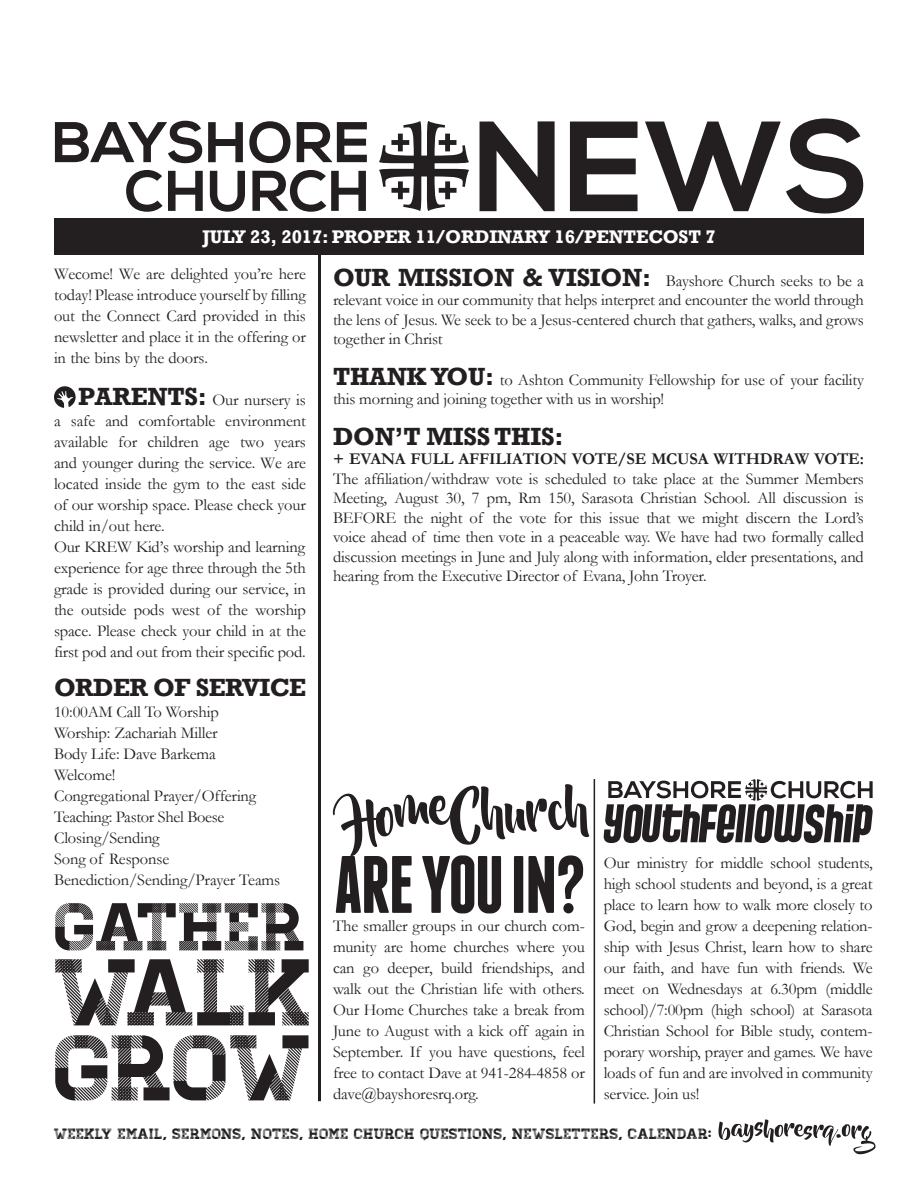
<style>
.page{position:relative;width:918px;height:1188px;background:#fff}
.page>*{position:absolute;margin:0;border:0;box-sizing:border-box;transform-origin:0 0}
.t1{font:94.5px "Homestead Display";color:#231f20}
.t2{font:93px "Homestead Display";color:#231f20}
.t3{font:67.5px "Homestead Display";letter-spacing:-.01em;color:#231f20}
.t4{font:700 25.5px "Rockwell";letter-spacing:-.025em;color:#231f20}
.t5{font:700 18.75px "Rockwell";letter-spacing:-.01em;color:#fff}
.t6{font:16.5px/21px "Garamond";letter-spacing:-.01em;color:#231f20;text-align:justify}
.t7{font:15px "Homestead Display";letter-spacing:.01em;color:#231f20}
.s1{font-family:"Rockwell";font-weight:700;font-size:25.5px}
.s2{font-weight:700}
</style>
<div class="page">
<svg style="left:333px;top:784px;width:256px;height:129px"></svg>
<div style="left:54px;top:218px;width:810px;height:37px;background:#231f20"></div>
<hr style="left:318px;top:252px;width:3px;height:849px;background:#231f20">
<svg style="left:719px;top:1119px;width:157px;height:35px"></svg>
<svg style="left:54px;top:386px;width:22px;height:22px"></svg>
<svg style="left:604px;top:779px;width:269px;height:64px"></svg>
<hr style="left:594px;top:779px;width:1px;height:325px;background:#231f20">
<svg style="left:126px;top:170px;width:77px;height:42px"></svg>
<svg style="left:210px;top:171px;width:35px;height:41px"></svg>
<svg style="left:252px;top:170px;width:114px;height:42px"></svg>
<svg style="left:55px;top:121px;width:147px;height:42px"></svg>
<svg style="left:208px;top:122px;width:35px;height:40px"></svg>
<svg style="left:249px;top:121px;width:42px;height:42px"></svg>
<svg style="left:297px;top:122px;width:70px;height:40px"></svg>
<svg style="left:379px;top:121px;width:90px;height:90px"></svg>
<svg style="left:480px;top:121px;width:75px;height:90px"></svg>
<svg style="left:570px;top:122px;width:68px;height:89px"></svg>
<svg style="left:645px;top:118px;width:218px;height:95px"></svg>
<p class="t5" style="left:202px;top:225px;width:515px">JULY 23, 2017: PROPER 11/ORDINARY 16/PENTECOST 7</p>
<p class="t6" style="left:54px;top:263px;width:253px">Wecome! We are delighted you’re here today! Please introduce yourself by filling out the Connect Card provided in this newsletter and place it in the offering or in the bins by the doors.</p>
<p class="t6" style="left:54px;top:389px;width:254px;text-indent:24px"><span class="s1">PARENTS:</span> Our nursery is a safe and comfortable environment available for children age two years and younger during the service. We are located inside the gym to the east side of our worship space. Please check your child in/out here.</p>
<p class="t6" style="left:54px;top:536px;width:253px">Our KREW Kid’s worship and learning</p>
<p class="t6" style="left:54px;top:557px;width:253px">experience for age three through the 5th</p>
<p class="t6" style="left:54px;top:578px;width:254px">grade is provided during our service, in the outside pods west of the worship space. Please check your child in at the first pod and out from their specific pod.</p>
<p class="t4" style="left:54px;top:672px;width:254px">ORDER OF SERVICE</p>
<p class="t6" style="left:54px;top:701px;width:166px">10:00AM Call To Worship</p>
<p class="t6" style="left:54px;top:722px;width:165px">Worship: Zachariah Miller</p>
<p class="t6" style="left:54px;top:743px;width:163px">Body Life: Dave Barkema</p>
<p class="t6" style="left:54px;top:764px;width:63px">Welcome!</p>
<p class="t6" style="left:54px;top:785px;width:204px">Congregational Prayer/Offering</p>
<p class="t6" style="left:54px;top:806px;width:172px">Teaching: Pastor Shel Boese</p>
<p class="t6" style="left:54px;top:827px;width:107px">Closing/Sending</p>
<p class="t6" style="left:54px;top:848px;width:117px">Song of Response</p>
<p class="t6" style="left:54px;top:869px;width:228px">Benediction/Sending/Prayer Teams</p>
<p class="t6" style="left:333px;top:271px;width:532px;line-height:19.5px"><span class="s1">OUR MISSION &amp; VISION:</span> Bayshore Church seeks to be a relevant voice in our community that helps interpret and encounter the world through</p>
<p class="t6" style="left:333px;top:309px;width:532px">the lens of Jesus. We seek to be a Jesus-centered church that gathers, walks, and grows</p>
<p class="t6" style="left:333px;top:328px;width:111px">together in Christ</p>
<p class="t6" style="left:333px;top:370px;width:533px;line-height:19.5px"><span class="s1">THANK YOU:</span> to Ashton Community Fellowship for use of your facility this morning and joining together with us in worship!</p>
<p class="t4" style="left:333px;top:421px;width:232px">DON’T MISS THIS:</p>
<p class="t6" style="left:333px;top:449px;width:533px;line-height:19.5px"><span class="s2">+ EVANA FULL AFFILIATION VOTE/SE MCUSA WITHDRAW VOTE:<br></span>The affiliation/withdraw vote is scheduled to take place at the Summer Members Meeting, August 30, 7 pm, Rm 150, Sarasota Christian School. All discussion is BEFORE the night of the vote for this issue that we might discern the Lord’s voice ahead of time then vote in a peaceable way. We have had two formally called discussion meetings in June and July along with information, elder presentations, and hearing from the Executive Director of Evana, John Troyer.</p>
<p class="t6" style="left:604px;top:852px;width:270px">Our ministry for middle school students, high school students and beyond, is a great place to learn how to walk more closely to God, begin and grow a deepening relation&shy;ship with Jesus Christ, learn how to share our faith, and have fun with friends. We meet on Wednesdays at 6.30pm (middle school)/7:00pm (high school) at Sarasota Christian School for Bible study, contem&shy;porary worship, prayer and games. We have loads of fun and are involved in community service. Join us!</p>
<p class="t7" style="left:54px;top:1125px;width:659px">WEEKLY EMAIL, SERMONS, NOTES, HOME CHURCH QUESTIONS, NEWSLETTERS, CALENDAR:</p>
<p class="t3" style="left:55px;top:887px;width:254px">GATHER</p>
<p class="t1" style="left:55px;top:937px;width:261px">WALK</p>
<p class="t2" style="left:55px;top:1014px;width:261px">GROW</p>
<p class="t6" style="left:333px;top:915px;width:254px">The smaller groups in our church com&shy;munity are home churches where you can go deeper, build friendships, and walk out the Christian life with others.<br>Our Home Churches take a break from June to August with a kick off again in September. If you have questions, feel free to contact Dave at 941-284-4858 or dave@bayshoresrq.org.</p>
</div>
